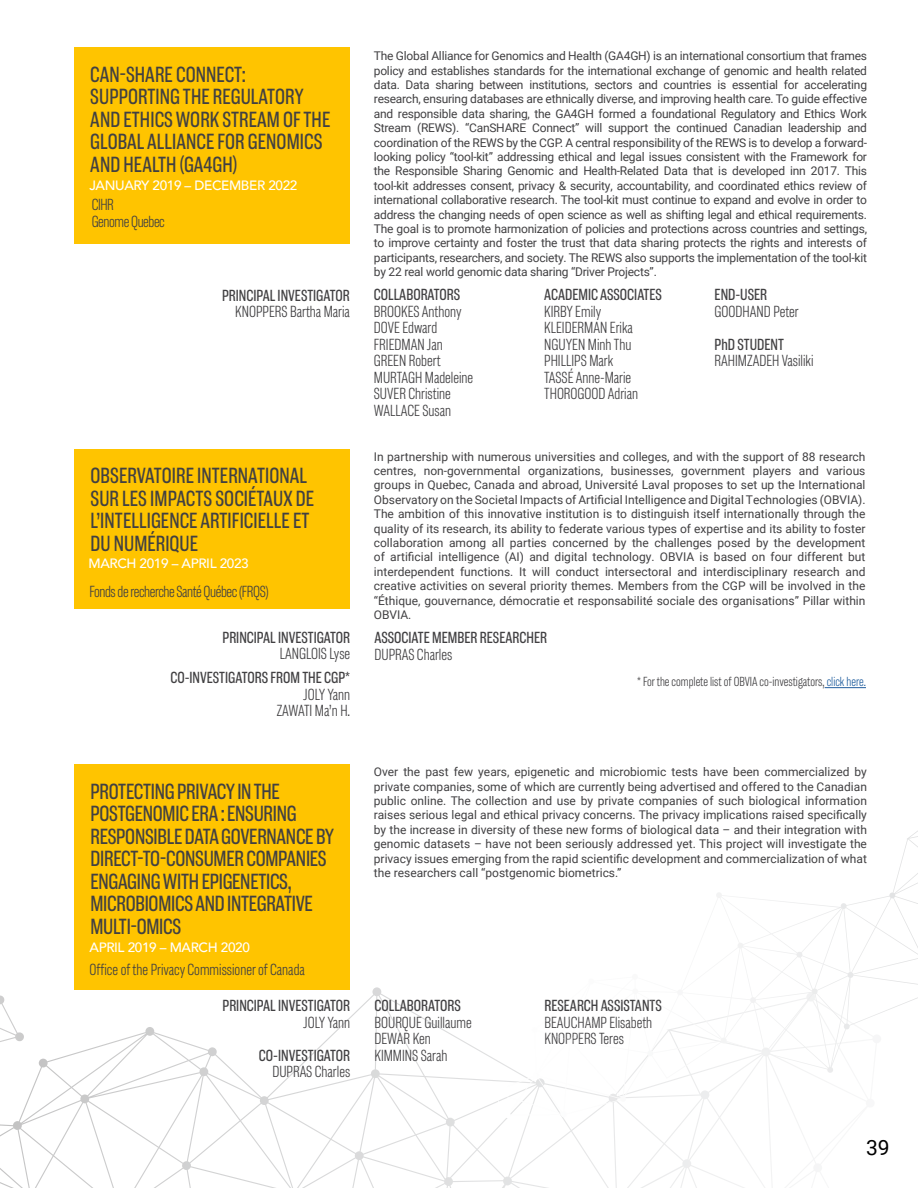
<style>
.page{position:relative;width:918px;height:1188px;background:#fff}
.page>*{position:absolute;margin:0;border:0;box-sizing:border-box;transform-origin:0 0}
.t1{font:22.5px/22.5px "Americane Cond";letter-spacing:-.005em;color:#414042}
.t2{font:21px "Roboto";color:#000}
.t3{font:300 16.5px/16.5px "Americane Cond";color:#414042}
.t4{font:16.5px "Americane Cond";color:#414042}
.t5{font:300 16.5px/16.5px "Americane Cond";letter-spacing:-.025em;color:#414042}
.t6{font:500 13.5px "Avenir";letter-spacing:-.025em;color:#fff}
.t7{font:300 13.5px "Americane Cond";color:#414042}
.t8{font:12px/14.4px "Roboto";color:#414042;text-align:justify}
.s1{color:#215e9e}
</style>
<div class="page">
<div style="left:75px;top:48px;width:275px;height:196px;background:#ffc400"></div>
<div style="left:75px;top:449px;width:275px;height:159px;background:#ffc400"></div>
<div style="left:75px;top:764px;width:275px;height:225px;background:#ffc400"></div>
<hr style="left:825px;top:687px;width:41px;height:1px;background:#215e9e">
<svg style="left:0;top:987px;width:807px;height:201px"></svg>
<svg style="left:489px;top:831px;width:429px;height:288px"></svg>
<h1 class="t1" style="left:90px;top:63px;width:242px">CAN-SHARE CONNECT:<br>SUPPORTING THE REGULATORY<br>AND ETHICS WORK STREAM OF THE<br>GLOBAL ALLIANCE FOR GENOMICS<br>AND HEALTH (GA4GH)</h1>
<h3 class="t5" style="left:92px;top:196px;width:75px">CIHR<br>Genome Quebec</h3>
<p class="t6" style="left:89px;top:173px;width:209px">JANUARY 2019 – DECEMBER 2022</p>
<h3 class="t4" style="left:222px;top:285px;width:129px">PRINCIPAL INVESTIGATOR</h3>
<h3 class="t3" style="left:235px;top:303px;width:116px">KNOPPERS Bartha Maria</h3>
<h1 class="t1" style="left:91px;top:464px;width:225px">OBSERVATOIRE INTERNATIONAL<br>SUR LES IMPACTS SOCIÉTAUX DE<br>L’INTELLIGENCE ARTIFICIELLE ET<br>DU NUMÉRIQUE</h1>
<p class="t6" style="left:88px;top:552px;width:162px">MARCH 2019 – APRIL 2023</p>
<h3 class="t5" style="left:90px;top:583px;width:181px">Fonds de recherche Santé Québec (FRQS)</h3>
<h3 class="t4" style="left:223px;top:628px;width:129px">PRINCIPAL INVESTIGATOR</h3>
<h3 class="t3" style="left:280px;top:645px;width:72px">LANGLOIS Lyse</h3>
<h3 class="t4" style="left:170px;top:668px;width:181px">CO-INVESTIGATORS FROM THE CGP*</h3>
<h3 class="t3" style="left:277px;top:686px;width:75px;text-align:right">JOLY Yann<br>ZAWATI Ma’n H.</h3>
<h1 class="t1" style="left:91px;top:780px;width:245px">PROTECTING PRIVACY IN THE<br>POSTGENOMIC ERA : ENSURING<br>RESPONSIBLE DATA GOVERNANCE BY<br>DIRECT-TO-CONSUMER COMPANIES<br>ENGAGING WITH EPIGENETICS,<br>MICROBIOMICS AND INTEGRATIVE<br>MULTI-OMICS</h1>
<p class="t6" style="left:90px;top:935px;width:162px">APRIL 2019 – MARCH 2020</p>
<h3 class="t3" style="left:90px;top:961px;width:217px">Office of the Privacy Commissioner of Canada</h3>
<h3 class="t4" style="left:223px;top:996px;width:129px">PRINCIPAL INVESTIGATOR</h3>
<h3 class="t3" style="left:303px;top:1014px;width:48px">JOLY Yann</h3>
<h3 class="t4" style="left:259px;top:1045px;width:93px">CO-INVESTIGATOR</h3>
<h3 class="t3" style="left:272px;top:1063px;width:79px">DUPRAS Charles</h3>
<p class="t8" style="left:374px;top:48px;width:495px">The Global Alliance for Genomics and Health (GA4GH) is an international consortium that frames policy and establishes standards for the international exchange of genomic and health related data. Data sharing between institutions, sectors and countries is essential for accelerating research, ensuring databases are ethnically diverse, and improving health care. To guide effective and responsible data sharing, the GA4GH formed a foundational Regulatory and Ethics Work Stream (REWS). “CanSHARE Connect” will support the continued Canadian leadership and coordination of the REWS by the CGP. A central responsibility of the REWS is to develop a forward‐ looking policy “tool‐kit” addressing ethical and legal issues consistent with the Framework for the Responsible Sharing Genomic and Health-Related Data that is developed inn 2017. This tool‐kit addresses consent, privacy &amp; security, accountability, and coordinated ethics review of international collaborative research. The tool‐kit must continue to expand and evolve in order to address the changing needs of open science as well as shifting legal and ethical requirements.<br>The goal is to promote harmonization of policies and protections across countries and settings, to improve certainty and foster the trust that data sharing protects the rights and interests of participants, researchers, and society. The REWS also supports the implementation of the tool‐kit by 22 real world genomic data sharing “Driver Projects”.</p>
<h3 class="t4" style="left:374px;top:285px;width:88px">COLLABORATORS</h3>
<h3 class="t3" style="left:374px;top:303px;width:101px">BROOKES Anthony<br>DOVE Edward<br>FRIEDMAN Jan<br>GREEN Robert<br>MURTAGH Madeleine<br>SUVER Christine<br>WALLACE Susan</h3>
<h3 class="t4" style="left:544px;top:285px;width:119px">ACADEMIC ASSOCIATES</h3>
<h3 class="t3" style="left:544px;top:303px;width:95px">KIRBY Emily<br>KLEIDERMAN Erika<br>NGUYEN Minh Thu<br>PHILLIPS Mark<br>TASSÉ Anne-Marie<br>THOROGOOD Adrian</h3>
<h3 class="t4" style="left:715px;top:285px;width:54px">END-USER</h3>
<h3 class="t3" style="left:715px;top:303px;width:86px">GOODHAND Peter</h3>
<h3 class="t4" style="left:715px;top:334px;width:71px">PhD STUDENT</h3>
<h3 class="t3" style="left:715px;top:352px;width:101px">RAHIMZADEH Vasiliki</h3>
<p class="t8" style="left:374px;top:449px;width:493px">In partnership with numerous universities and colleges, and with the support of 88 research centres, non-governmental organizations, businesses, government players and various groups in Quebec, Canada and abroad, Université Laval proposes to set up the International Observatory on the Societal Impacts of Artificial Intelligence and Digital Technologies (OBVIA).<br>The ambition of this innovative institution is to distinguish itself internationally through the quality of its research, its ability to federate various types of expertise and its ability to foster collaboration among all parties concerned by the challenges posed by the development of artificial intelligence (AI) and digital technology. OBVIA is based on four different but interdependent functions. It will conduct intersectoral and interdisciplinary research and creative activities on several priority themes. Members from the CGP will be involved in the “Éthique, gouvernance, démocratie et responsabilité sociale des organisations” Pillar within OBVIA.</p>
<h3 class="t4" style="left:374px;top:628px;width:174px">ASSOCIATE MEMBER RESEARCHER</h3>
<h3 class="t3" style="left:374px;top:646px;width:79px">DUPRAS Charles</h3>
<p class="t7" style="left:637px;top:674px;width:230px">* For the complete list of OBVIA co-investigators, <span class="s1">click here.</span></p>
<p class="t8" style="left:374px;top:764px;width:495px">Over the past few years, epigenetic and microbiomic tests have been commercialized by private companies, some of which are currently being advertised and offered to the Canadian public online. The collection and use by private companies of such biological information raises serious legal and ethical privacy concerns. The privacy implications raised specifically by the increase in diversity of these new forms of biological data – and their integration with genomic datasets – have not been seriously addressed yet. This project will investigate the privacy issues emerging from the rapid scientific development and commercialization of what the researchers call “postgenomic biometrics.”</p>
<h3 class="t4" style="left:374px;top:996px;width:88px">COLLABORATORS</h3>
<h3 class="t3" style="left:374px;top:1014px;width:99px">BOURQUE Guillaume<br>DEWAR Ken<br>KIMMINS Sarah</h3>
<h3 class="t4" style="left:544px;top:996px;width:119px">RESEARCH ASSISTANTS</h3>
<h3 class="t3" style="left:544px;top:1014px;width:109px">BEAUCHAMP Elisabeth<br>KNOPPERS Teres</h3>
<h2 class="t2" style="left:866px;top:1133px;width:25px">39</h2>
</div>
